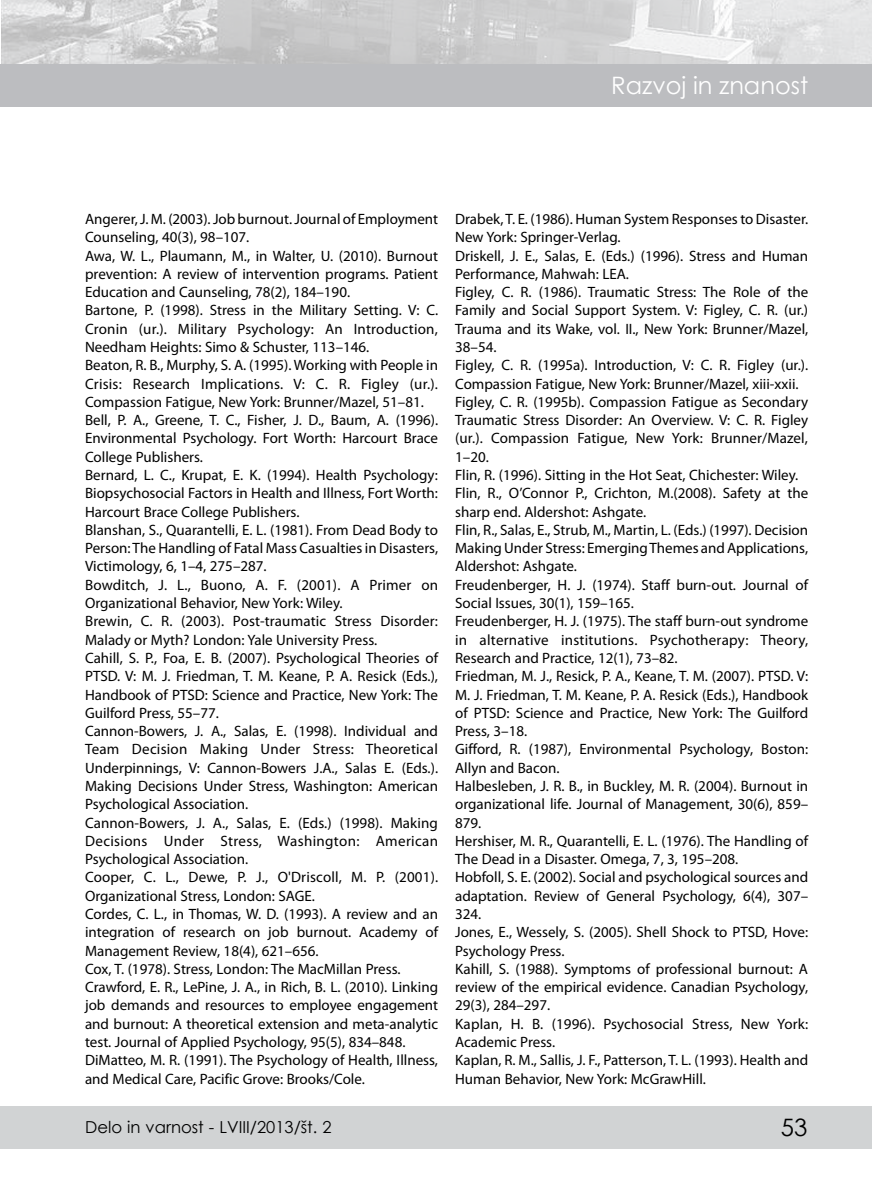
<style>
.page{position:relative;width:872px;height:1191px;background:#fff}
.page>*{position:absolute;margin:0;border:0;box-sizing:border-box;transform-origin:0 0}
.t1{font:24px "Century Gothic";color:#fff}
.t2{font:24px "Century Gothic";color:#000}
.t3{font:16.5px "Century Gothic";color:#000}
.t4{font:15px/18.3px "Myriad Pro";color:#000}
</style>
<div class="page">
<div style="left:0;top:1106px;width:872px;height:42px;background:#d1d3d4"></div>
<img style="left:1px;top:0;width:871px;height:64px">
<div style="left:0;top:64px;width:872px;height:42px;background:#bcbdc0"></div>
<h1 class="t1" style="left:611px;top:69px;width:198px">Razvoj in znanost</h1>
<p class="t4" style="left:85px;top:209px;width:355px">Angerer, J. M. (2003). Job burnout. Journal of Employment Counseling, 40(3), 98–107.<br>Awa, W. L., Plaumann, M., in Walter, U. (2010). Burnout prevention: A review of intervention programs. Patient Education and Caunseling, 78(2), 184–190.<br>Bartone, P. (1998). Stress in the Military Setting. V: C.<br>Cronin (ur.). Military Psychology: An Introduction, Needham Heights: Simo &amp; Schuster, 113–146.<br>Beaton, R. B., Murphy, S. A. (1995). Working with People in Crisis: Research Implications. V: C. R. Figley (ur.).<br>Compassion Fatigue, New York: Brunner/Mazel, 51–81.<br>Bell, P. A., Greene, T. C., Fisher, J. D., Baum, A. (1996).<br>Environmental Psychology. Fort Worth: Harcourt Brace College Publishers.<br>Bernard, L. C., Krupat, E. K. (1994). Health Psychology:<br>Biopsychosocial Factors in Health and Illness, Fort Worth:<br>Harcourt Brace College Publishers.<br>Blanshan, S., Quarantelli, E. L. (1981). From Dead Body to Person: The Handling of Fatal Mass Casualties in Disasters, Victimology, 6, 1–4, 275–287.<br>Bowditch, J. L., Buono, A. F. (2001). A Primer on Organizational Behavior, New York: Wiley.<br>Brewin, C. R. (2003). Post-traumatic Stress Disorder:<br>Malady or Myth? London: Yale University Press.<br>Cahill, S. P., Foa, E. B. (2007). Psychological Theories of PTSD. V: M. J. Friedman, T. M. Keane, P. A. Resick (Eds.), Handbook of PTSD: Science and Practice, New York: The Guilford Press, 55–77.<br>Cannon-Bowers, J. A., Salas, E. (1998). Individual and Team Decision Making Under Stress: Theoretical Underpinnings, V: Cannon-Bowers J.A., Salas E. (Eds.).<br>Making Decisions Under Stress, Washington: American Psychological Association.<br>Cannon-Bowers, J. A., Salas, E. (Eds.) (1998). Making Decisions Under Stress, Washington: American Psychological Association.<br>Cooper, C. L., Dewe, P. J., O'Driscoll, M. P. (2001).<br>Organizational Stress, London: SAGE.<br>Cordes, C. L., in Thomas, W. D. (1993). A review and an integration of research on job burnout. Academy of Management Review, 18(4), 621–656.<br>Cox, T. (1978). Stress, London: The MacMillan Press.<br>Crawford, E. R., LePine, J. A., in Rich, B. L. (2010). Linking job demands and resources to employee engagement and burnout: A theoretical extension and meta-analytic test. Journal of Applied Psychology, 95(5), 834–848.<br>DiMatteo, M. R. (1991). The Psychology of Health, Illness, and Medical Care, Pacific Grove: Brooks/Cole.</p>
<p class="t4" style="left:455px;top:209px;width:355px">Drabek, T. E. (1986). Human System Responses to Disaster.<br>New York: Springer-Verlag.<br>Driskell, J. E., Salas, E. (Eds.) (1996). Stress and Human Performance, Mahwah: LEA.<br>Figley, C. R. (1986). Traumatic Stress: The Role of the Family and Social Support System. V: Figley, C. R. (ur.)<br>Trauma and its Wake, vol. II., New York: Brunner/Mazel, 38–54.<br>Figley, C. R. (1995a). Introduction, V: C. R. Figley (ur.).<br>Compassion Fatigue, New York: Brunner/Mazel, xiii-xxii.<br>Figley, C. R. (1995b). Compassion Fatigue as Secondary Traumatic Stress Disorder: An Overview. V: C. R. Figley (ur.). Compassion Fatigue, New York: Brunner/Mazel, 1–20.<br>Flin, R. (1996). Sitting in the Hot Seat, Chichester: Wiley.<br>Flin, R., O’Connor P., Crichton, M.(2008). Safety at the sharp end. Aldershot: Ashgate.<br>Flin, R., Salas, E., Strub, M., Martin, L. (Eds.) (1997). Decision Making Under Stress: Emerging Themes and Applications, Aldershot: Ashgate.<br>Freudenberger, H. J. (1974). Staff burn-out. Journal of Social Issues, 30(1), 159–165.<br>Freudenberger, H. J. (1975). The staff burn-out syndrome in alternative institutions. Psychotherapy: Theory, Research and Practice, 12(1), 73–82.<br>Friedman, M. J., Resick, P. A., Keane, T. M. (2007). PTSD. V:<br>M. J. Friedman, T. M. Keane, P. A. Resick (Eds.), Handbook of PTSD: Science and Practice, New York: The Guilford Press, 3–18.<br>Gifford, R. (1987), Environmental Psychology, Boston:<br>Allyn and Bacon.<br>Halbesleben, J. R. B., in Buckley, M. R. (2004). Burnout in organizational life. Journal of Management, 30(6), 859– 879.<br>Hershiser, M. R., Quarantelli, E. L. (1976). The Handling of The Dead in a Disaster. Omega, 7, 3, 195–208.<br>Hobfoll, S. E. (2002). Social and psychological sources and adaptation. Review of General Psychology, 6(4), 307– 324.<br>Jones, E., Wessely, S. (2005). Shell Shock to PTSD, Hove:<br>Psychology Press.<br>Kahill, S. (1988). Symptoms of professional burnout: A review of the empirical evidence. Canadian Psychology, 29(3), 284–297.<br>Kaplan, H. B. (1996). Psychosocial Stress, New York:<br>Academic Press.<br>Kaplan, R. M., Sallis, J. F., Patterson, T. L. (1993). Health and Human Behavior, New York: McGrawHill.</p>
<p class="t3" style="left:85px;top:1115px;width:248px">Delo in varnost - LVIII/2013/št. 2</p>
<h1 class="t2" style="left:780px;top:1110px;width:28px">53</h1>
</div>
